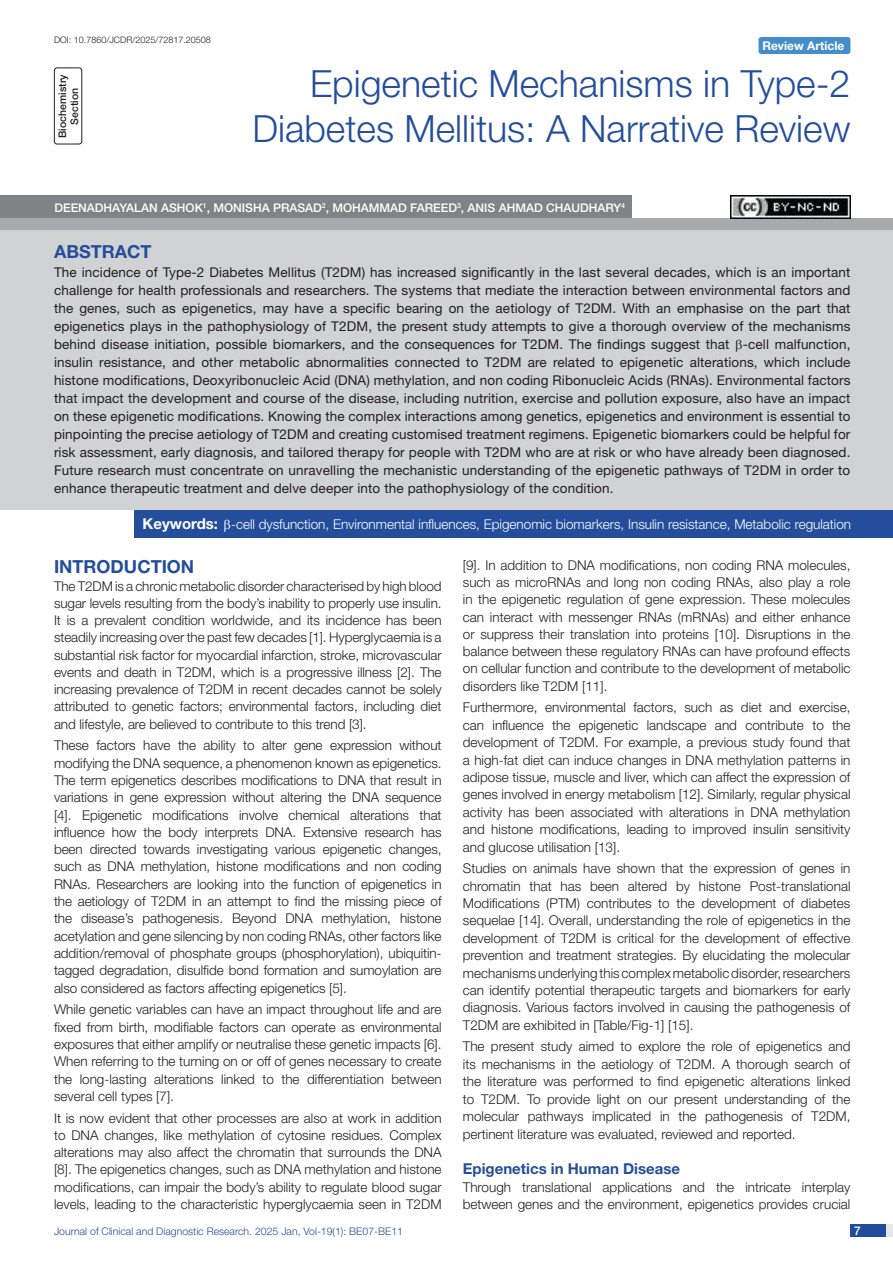
<style>
.page{position:relative;width:893px;height:1263px;background:#fff}
.page>*{position:absolute;margin:0;border:0;box-sizing:border-box;transform-origin:0 0}
.t1{font:300 37.5px/45px "Helvetica Neue";color:#244e9b;text-align:right}
.Heading{font:700 18px "Helvetica Neue";color:#244e9b}
.Abstract_head{font:700 18px "Helvetica Neue";color:#244e9b}
.HEAD_2{font:700 15px "Helvetica Neue";color:#244e9b}
.Body_text{font:300 13.5px/17.4px "Helvetica Neue";color:#231f20;text-align:justify}
.Abstract_Text{font:13.5px/18px "Helvetica Neue";letter-spacing:.01em;color:#231f20;text-align:justify}
.Key_words{font:300 13.5px "Helvetica Neue";color:#fff}
.Author{font:500 12px "Helvetica Neue";color:#fff}
.t2{font:700 12px "Helvetica Neue";color:#fff}
.t3{font:300 10.5px "Helvetica Neue";color:#244e9b}
.section{font:500 10.5px/12px "Helvetica Neue";color:#231f20;text-align:center}
.DOI{font:300 9px "Helvetica Neue";color:#231f20}
.s1{font-weight:700;font-size:15px}
</style>
<div class="page">
<div style="left:850px;top:1224px;width:43px;height:13px;background:#e6e7e9"></div>
<div style="left:850px;top:1224px;width:35px;height:13px;background:#214c99"></div>
<div style="left:758px;top:37px;width:92px;height:17px;background:#468ecb;border-radius:3px"></div>
<div style="left:54px;top:68px;width:28px;height:76px;border:1px solid #231f20;border-radius:3px"></div>
<div style="left:0;top:218px;width:893px;height:12px;background:#a8a9ad"></div>
<div style="left:0;top:195px;width:632px;height:23px;background:#808285"></div>
<div style="left:0;top:230px;width:893px;height:279px;background:#d1d2d4"></div>
<div style="left:134px;top:510px;width:759px;height:27px;background:#244e9b"></div>
<img style="left:730px;top:196px;width:120px;height:22px">
<p class="DOI" style="left:54px;top:35px;width:158px">DOI: 10.7860/JCDR/2025/72817.20508</p>
<p class="t2" style="left:762px;top:38px;width:83px">Review Article</p>
<p class="section" style="left:56px;top:138px;width:65px;rotate:-90deg">BIOCHEMISTRY<br>SECTION</p>
<p class="t1" style="left:252px;top:60px;width:600px">Epigenetic Mechanisms in Type-2<br>Diabetes Mellitus: A Narrative Review</p>
<p class="Author" style="left:54px;top:200px;width:572px">DEENADHAYALAN ASHOK<sup>1</sup>, MONISHA PRASAD<sup>2</sup>, MOHAMMAD FAREED<sup>3</sup>, ANIS AHMAD CHAUDHARY<sup>4</sup></p>
<p class="Abstract_head" style="left:54px;top:241px;width:99px">ABSTRACT</p>
<p class="Abstract_Text" style="left:54px;top:262px;width:798px">The incidence of Type-2 Diabetes Mellitus (T2DM) has increased significantly in the last several decades, which is an important challenge for health professionals and researchers. The systems that mediate the interaction between environmental factors and the genes, such as epigenetics, may have a specific bearing on the aetiology of T2DM. With an emphasise on the part that epigenetics plays in the pathophysiology of T2DM, the present study attempts to give a thorough overview of the mechanisms behind disease initiation, possible biomarkers, and the consequences for T2DM. The findings suggest that -cell malfunction, insulin resistance, and other metabolic abnormalities connected to T2DM are related to epigenetic alterations, which include histone modifications, Deoxyribonucleic Acid (DNA) methylation, and non coding Ribonucleic Acids (RNAs). Environmental factors that impact the development and course of the disease, including nutrition, exercise and pollution exposure, also have an impact on these epigenetic modifications. Knowing the complex interactions among genetics, epigenetics and environment is essential to pinpointing the precise aetiology of T2DM and creating customised treatment regimens. Epigenetic biomarkers could be helpful for risk assessment, early diagnosis, and tailored therapy for people with T2DM who are at risk or who have already been diagnosed.<br>Future research must concentrate on unravelling the mechanistic understanding of the epigenetic pathways of T2DM in order to enhance therapeutic treatment and delve deeper into the pathophysiology of the condition.</p>
<p class="Key_words" style="left:143px;top:516px;width:710px"><span class="s1">Keywords:</span> -cell dysfunction, Environmental influences, Epigenomic biomarkers, Insulin resistance, Metabolic regulation</p>
<p class="Heading" style="left:54px;top:556px;width:142px">INTRODUCTION</p>
<p class="Body_text" style="left:54px;top:577px;width:389px">The T2DM is a chronic metabolic disorder characterised by high blood sugar levels resulting from the body’s inability to properly use insulin.<br>It is a prevalent condition worldwide, and its incidence has been steadily increasing over the past few decades [1]. Hyperglycaemia is a substantial risk factor for myocardial infarction, stroke, microvascular events and death in T2DM, which is a progressive illness [2]. The increasing prevalence of T2DM in recent decades cannot be solely attributed to genetic factors; environmental factors, including diet and lifestyle, are believed to contribute to this trend [3].</p>
<p class="Body_text" style="left:54px;top:736px;width:389px">These factors have the ability to alter gene expression without modifying the DNA sequence, a phenomenon known as epigenetics.<br>The term epigenetics describes modifications to DNA that result in variations in gene expression without altering the DNA sequence [4]. Epigenetic modifications involve chemical alterations that influence how the body interprets DNA. Extensive research has been directed towards investigating various epigenetic changes, such as DNA methylation, histone modifications and non coding RNAs. Researchers are looking into the function of epigenetics in the aetiology of T2DM in an attempt to find the missing piece of the disease’s pathogenesis. Beyond DNA methylation, histone acetylation and gene silencing by non coding RNAs, other factors like addition/removal of phosphate groups (phosphorylation), ubiquitin&shy;tagged degradation, disulfide bond formation and sumoylation are also considered as factors affecting epigenetics [5].</p>
<p class="Body_text" style="left:54px;top:1000px;width:389px">While genetic variables can have an impact throughout life and are fixed from birth, modifiable factors can operate as environmental exposures that either amplify or neutralise these genetic impacts [6].<br>When referring to the turning on or off of genes necessary to create the long-lasting alterations linked to the differentiation between several cell types [7].</p>
<p class="Body_text" style="left:54px;top:1109px;width:389px">It is now evident that other processes are also at work in addition to DNA changes, like methylation of cytosine residues. Complex alterations may also affect the chromatin that surrounds the DNA [8]. The epigenetics changes, such as DNA methylation and histone modifications, can impair the body’s ability to regulate blood sugar levels, leading to the characteristic hyperglycaemia seen in T2DM</p>
<p class="Body_text" style="left:463px;top:556px;width:389px">[9]. In addition to DNA modifications, non coding RNA molecules, such as microRNAs and long non coding RNAs, also play a role in the epigenetic regulation of gene expression. These molecules can interact with messenger RNAs (mRNAs) and either enhance or suppress their translation into proteins [10]. Disruptions in the balance between these regulatory RNAs can have profound effects on cellular function and contribute to the development of metabolic disorders like T2DM [11].</p>
<p class="Body_text" style="left:463px;top:698px;width:389px">Furthermore, environmental factors, such as diet and exercise, can influence the epigenetic landscape and contribute to the development of T2DM. For example, a previous study found that a high-fat diet can induce changes in DNA methylation patterns in adipose tissue, muscle and liver, which can affect the expression of genes involved in energy metabolism [12]. Similarly, regular physical activity has been associated with alterations in DNA methylation and histone modifications, leading to improved insulin sensitivity and glucose utilisation [13].</p>
<p class="Body_text" style="left:463px;top:859px;width:389px">Studies on animals have shown that the expression of genes in chromatin that has been altered by histone Post-translational Modifications (PTM) contributes to the development of diabetes sequelae [14]. Overall, understanding the role of epigenetics in the development of T2DM is critical for the development of effective prevention and treatment strategies. By elucidating the molecular mechanisms underlying this complex metabolic disorder, researchers can identify potential therapeutic targets and biomarkers for early diagnosis. Various factors involved in causing the pathogenesis of T2DM are exhibited in [Table/Fig-1] [15].</p>
<p class="Body_text" style="left:463px;top:1038px;width:389px">The present study aimed to explore the role of epigenetics and its mechanisms in the aetiology of T2DM. A thorough search of the literature was performed to find epigenetic alterations linked to T2DM. To provide light on our present understanding of the molecular pathways implicated in the pathogenesis of T2DM, pertinent literature was evaluated, reviewed and reported.</p>
<p class="HEAD_2" style="left:463px;top:1159px;width:219px">Epigenetics in Human Disease</p>
<p class="Body_text" style="left:463px;top:1178px;width:389px">Through translational applications and the intricate interplay between genes and the environment, epigenetics provides crucial</p>
<p class="t3" style="left:54px;top:1225px;width:350px">Journal of Clinical and Diagnostic Research. 2025 Jan, Vol-19(1): BE07-BE11</p>
<p class="Author" style="left:854px;top:1223px;width:8px">7</p>
</div>
